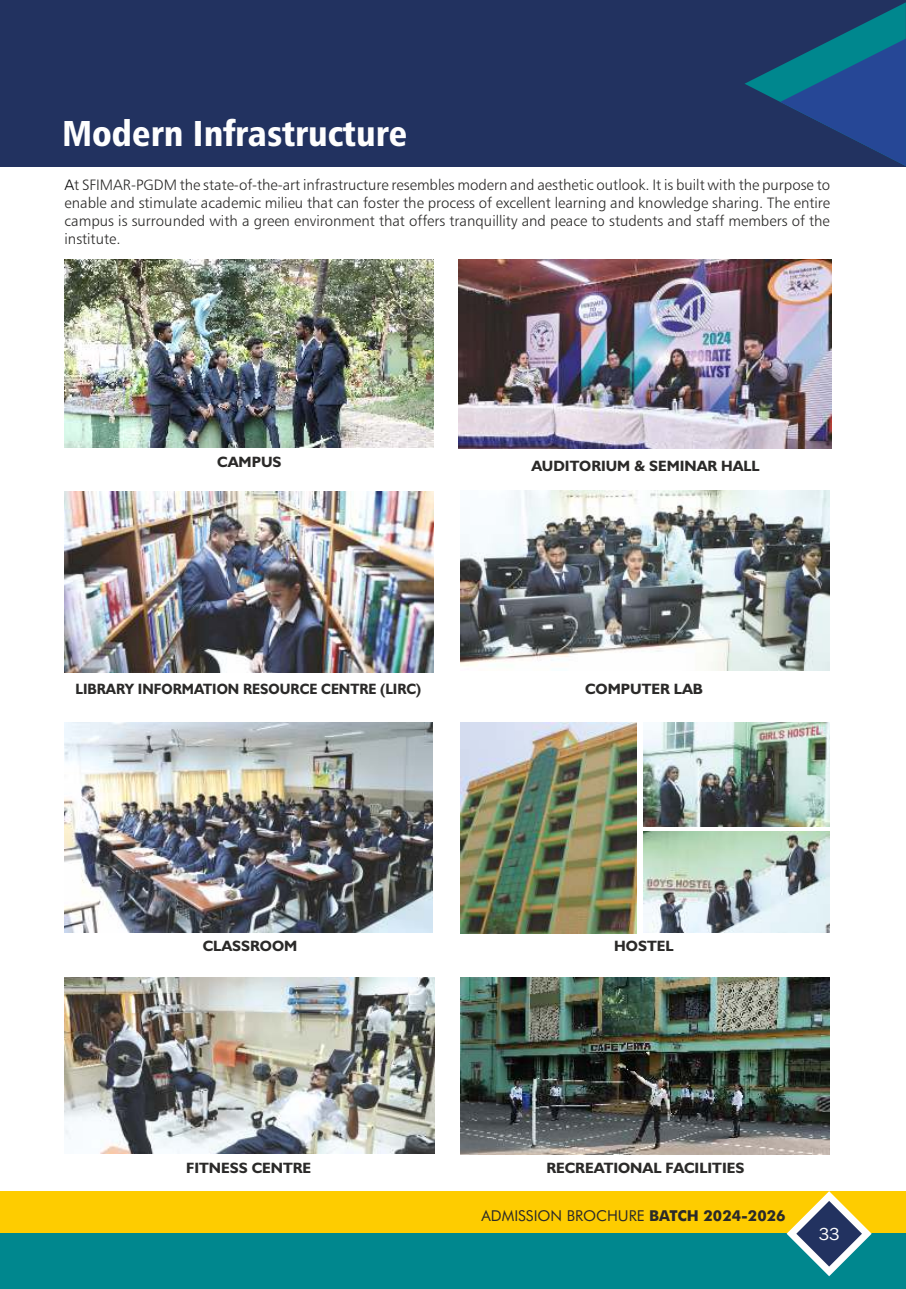
<style>
.page{position:relative;width:906px;height:1289px;background:#fff}
.page>*{position:absolute;margin:0;border:0;box-sizing:border-box;transform-origin:0 0}
.t1{font:36px "Humanist 777 BT Black Condensed B";color:#fefefe}
.t2{font:18px "Franklin Gothic";color:#fefefe}
.t3{font:15px/18px "Humanist 777 BT Light B";color:#2b2a29;text-align:justify}
.t4{font:700 15px "Humanist 521 BT";color:#2b2a29}
.t5{font:700 15px "Humanist 521 BT";color:#2b2a29;scale:.93 1}
.t6{font:15px "Futura BT";color:#2b2a29}
.s1{color:#000}
.s2{font-weight:700}
</style>
<div class="page">
<div style="left:0;top:1191px;width:906px;height:97px;background:#fecc00"></div>
<div style="left:0;top:1233px;width:906px;height:55px;background:#00878e"></div>
<svg style="left:786px;top:1191px;width:85px;height:85px"></svg>
<div style="left:0;top:0;width:906px;height:166px;background:#223260"></div>
<svg style="left:745px;top:2px;width:161px;height:164px"></svg>
<img style="left:65px;top:492px;width:368px;height:180px">
<img style="left:460px;top:490px;width:369px;height:180px">
<img style="left:64px;top:977px;width:370px;height:176px">
<img style="left:460px;top:722px;width:176px;height:211px">
<img style="left:644px;top:722px;width:185px;height:105px">
<img style="left:644px;top:831px;width:185px;height:101px">
<img style="left:65px;top:722px;width:368px;height:210px">
<img style="left:65px;top:259px;width:368px;height:189px">
<img style="left:458px;top:260px;width:373px;height:188px">
<img style="left:460px;top:977px;width:369px;height:177px">
<h1 class="t1" style="left:62px;top:119px;width:347px">Modern Infrastructure</h1>
<p class="t3" style="left:65px;top:177px;width:767px"><span class="s1">A</span>t SFIMAR-PGDM the state-of-the-art infrastructure resembles modern and aesthetic outlook. It is built with the purpose to enable and stimulate academic milieu that can foster the process of excellent learning and knowledge sharing. The entire campus is surrounded with a green environment that offers tranquillity and peace to students and staff members of the institute.</p>
<p class="t4" style="left:217px;top:455px;width:66px">CAMPUS</p>
<p class="t5" style="left:75px;top:682px;width:373px">LIBRARY INFORMATION RESOURCE CENTRE (LIRC)</p>
<p class="t4" style="left:531px;top:459px;width:230px">AUDITORIUM &amp; SEMINAR HALL</p>
<p class="t4" style="left:585px;top:682px;width:119px">COMPUTER LAB</p>
<p class="t4" style="left:203px;top:939px;width:96px">CLASSROOM</p>
<p class="t4" style="left:186px;top:1161px;width:127px">FITNESS CENTRE</p>
<p class="t4" style="left:614px;top:939px;width:61px">HOSTEL</p>
<p class="t4" style="left:546px;top:1161px;width:199px">RECREATIONAL FACILITIES</p>
<p class="t6" style="left:481px;top:1209px;width:305px">ADMISSION BROCHURE <span class="s2">BATCH 2024-2026</span></p>
<p class="t2" style="left:818px;top:1227px;width:23px">33</p>
</div>
